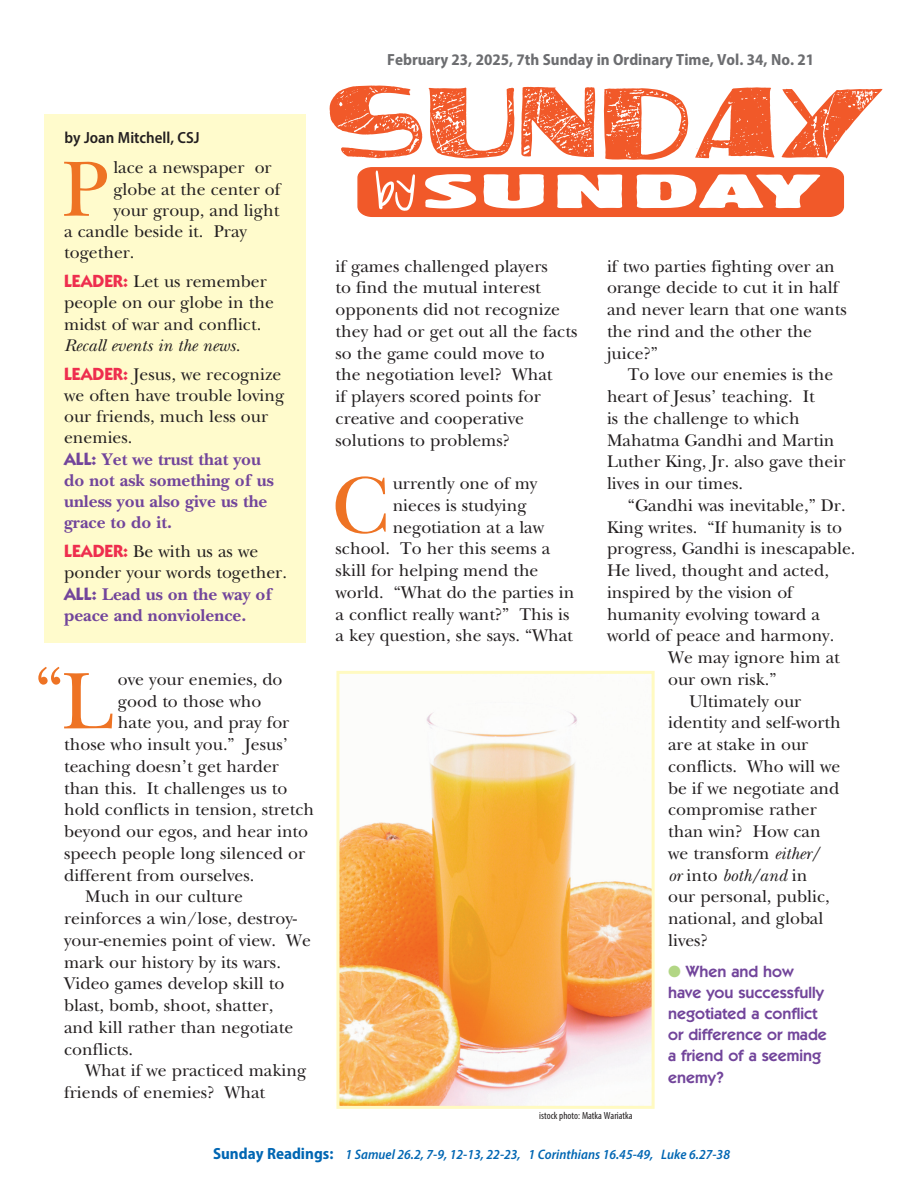
<style>
.page{position:relative;width:918px;height:1188px;background:#fff}
.page>*{position:absolute;margin:0;border:0;box-sizing:border-box;transform-origin:0 0}
.SBS_Text{font:83.55px "New Baskerville Std";color:#ee7324}
.SBS_Text-2{font:81.75px "New Baskerville Std";color:#ee7324}
.SBS_Text-3{font:74.1px "New Baskerville Std";color:#ee7324}
.SBS_Text-4{font:17.7px/21.8px "New Baskerville Std";color:#231f20}
.SBS_Text-5{font:700 17.7px/21.1px "New Baskerville Std";color:#72459b}
.SBS_Text-6{font:italic 17.7px "New Baskerville Std";color:#231f20}
.SBS_Text-7{font:600 16.2px/21.1px "ITC Kabel Std";color:#72459b}
.Sun_Date{font:700 semi-condensed 16.2px "Myriad Pro";color:#6c6d70}
.by_line{font:600 semi-condensed 16.2px "Myriad Pro";color:#231f20}
.Italic{font:italic 600 semi-condensed 13.8px "Myriad Pro";color:#0166b3}
.t1{font:condensed 10.35px "Myriad Pro";color:#231f20}
.s1{font-family:"ITC Kabel Std";font-weight:700;color:#ee2e4e}
.s2{font-family:"ITC Kabel Std"}
.s3{font-style:italic}
.s4{color:#b2d684}
.s5{font-weight:700;font-style:normal;font-size:16.2px}
</style>
<div class="page">
<div style="left:44px;top:114px;width:262px;height:529px;background:#fffbcc"></div>
<img style="left:340px;top:712px;width:311px;height:393px">
<div style="left:336px;top:671px;width:319px;height:438px;border:3px solid #fffac1"></div>
<svg style="left:330px;top:86px;width:552px;height:131px"></svg>
<p class="Sun_Date" style="left:387px;top:49px;width:428px">February 23, 2025, 7th Sunday in Ordinary Time, Vol. 34, No. 21</p>
<p class="by_line" style="left:64px;top:128px;width:137px">by Joan Mitchell, CSJ</p>
<p class="SBS_Text-2" style="left:62px;top:142px;width:49px">P</p>
<p class="SBS_Text-4" style="left:113px;top:157px;width:160px">lace a newspaper or</p>
<p class="SBS_Text-4" style="left:113px;top:178px;width:169px">globe at the center of</p>
<p class="SBS_Text-4" style="left:113px;top:199px;width:167px">your group, and light</p>
<p class="SBS_Text-4" style="left:64px;top:220px;width:184px">a candle beside it. Pray</p>
<p class="SBS_Text-4" style="left:64px;top:242px;width:72px">together.</p>
<p class="SBS_Text-4" style="left:64px;top:271px;width:211px;line-height:21.1px"><span class="s1">LEADER:</span> Let us remember people on our globe in the midst of war and conflict.</p>
<p class="SBS_Text-6" style="left:64px;top:335px;width:178px">Recall events in the news.</p>
<p class="SBS_Text-4" style="left:64px;top:364px;width:222px;line-height:21.1px"><span class="s1">LEADER:</span> Jesus, we recognize we often have trouble loving our friends, much less our enemies.</p>
<p class="SBS_Text-5" style="left:64px;top:448px;width:211px"><span class="s2">ALL:</span> Yet we trust that you do not ask something of us unless you also give us the grace to do it.</p>
<p class="SBS_Text-4" style="left:64px;top:541px;width:224px;line-height:21.1px"><span class="s1">LEADER:</span> Be with us as we ponder your words together.</p>
<p class="SBS_Text-5" style="left:64px;top:583px;width:210px"><span class="s2">ALL:</span> Lead us on the way of peace and nonviolence.</p>
<p class="SBS_Text-3" style="left:34px;top:650px;width:31px">“</p>
<p class="SBS_Text" style="left:62px;top:653px;width:53px">L</p>
<p class="SBS_Text-4" style="left:118px;top:668px;width:166px">ove your enemies, do</p>
<p class="SBS_Text-4" style="left:118px;top:690px;width:145px">good to those who</p>
<p class="SBS_Text-4" style="left:118px;top:712px;width:173px">hate you, and pray for</p>
<p class="SBS_Text-4" style="left:64px;top:734px;width:225px">those who insult you.” Jesus’</p>
<p class="SBS_Text-4" style="left:64px;top:755px;width:216px">teaching doesn’t get harder</p>
<p class="SBS_Text-4" style="left:64px;top:777px;width:225px">than this. It challenges us to</p>
<p class="SBS_Text-4" style="left:64px;top:799px;width:251px">hold conflicts in tension, stretch</p>
<p class="SBS_Text-4" style="left:64px;top:821px;width:246px">beyond our egos, and hear into</p>
<p class="SBS_Text-4" style="left:64px;top:842px;width:243px">speech people long silenced or</p>
<p class="SBS_Text-4" style="left:64px;top:864px;width:192px">different from ourselves.</p>
<p class="SBS_Text-4" style="left:64px;top:886px;width:248px;text-indent:21px">Much in our culture reinforces a win/lose, destroy&shy;your-enemies point of view. We mark our history by its wars.<br>Video games develop skill to blast, bomb, shoot, shatter,<br>and kill rather than negotiate conflicts.</p>
<p class="SBS_Text-4" style="left:64px;top:1060px;width:244px;text-indent:21px">What if we practiced making friends of enemies? What</p>
<p class="SBS_Text-4" style="left:336px;top:255px;width:243px">if games challenged players<br>to find the mutual interest opponents did not recognize they had or get out all the facts so the game could move to<br>the negotiation level? What<br>if players scored points for creative and cooperative solutions to problems?</p>
<p class="SBS_Text" style="left:332px;top:457px;width:58px">C</p>
<p class="SBS_Text-4" style="left:393px;top:473px;width:146px">urrently one of my</p>
<p class="SBS_Text-4" style="left:393px;top:494px;width:136px">nieces is studying</p>
<p class="SBS_Text-4" style="left:393px;top:516px;width:153px">negotiation at a law</p>
<p class="SBS_Text-4" style="left:336px;top:538px;width:216px">school. To her this seems a</p>
<p class="SBS_Text-4" style="left:336px;top:560px;width:204px">skill for helping mend the</p>
<p class="SBS_Text-4" style="left:336px;top:581px;width:240px">world. “What do the parties in</p>
<p class="SBS_Text-4" style="left:336px;top:603px;width:235px">a conflict really want?” This is</p>
<p class="SBS_Text-4" style="left:336px;top:625px;width:239px">a key question, she says. “What</p>
<p class="SBS_Text-4" style="left:607px;top:255px;width:241px">if two parties fighting over an orange decide to cut it in half and never learn that one wants the rind and the other the juice?”</p>
<p class="SBS_Text-4" style="left:607px;top:364px;width:240px;text-indent:21px">To love our enemies is the heart of Jesus’ teaching. It<br>is the challenge to which<br>Mahatma Gandhi and Martin<br>Luther King, Jr. also gave their lives in our times.</p>
<p class="SBS_Text-4" style="left:628px;top:494px;width:219px">“Gandhi was inevitable,” Dr.</p>
<p class="SBS_Text-4" style="left:607px;top:516px;width:236px">King writes. “If humanity is to</p>
<p class="SBS_Text-4" style="left:607px;top:538px;width:250px">progress, Gandhi is inescapable.</p>
<p class="SBS_Text-4" style="left:607px;top:560px;width:224px">He lived, thought and acted,</p>
<p class="SBS_Text-4" style="left:607px;top:581px;width:187px">inspired by the vision of</p>
<p class="SBS_Text-4" style="left:607px;top:603px;width:215px">humanity evolving toward a</p>
<p class="SBS_Text-4" style="left:607px;top:625px;width:229px">world of peace and harmony.</p>
<p class="SBS_Text-4" style="left:668px;top:647px;width:173px">We may ignore him at</p>
<p class="SBS_Text-4" style="left:668px;top:668px;width:110px">our own risk.”</p>
<p class="SBS_Text-4" style="left:668px;top:690px;width:174px;text-indent:21px">Ultimately our identity and self-worth are at stake in our conflicts. Who will we be if we negotiate and compromise rather than win? How can we transform <span class="s3">either/<br>or</span> into <span class="s3">both/and</span> in<br>our personal, public, national, and global lives?</p>
<p class="SBS_Text-7" style="left:668px;top:961px;width:160px"><span class="s4">●</span> When and how have you successfully negotiated a conflict or difference or made a friend of a seeming enemy?</p>
<p class="t1" style="left:539px;top:1110px;width:95px">istock photo: Matka Wariatka</p>
<p class="Italic" style="left:213px;top:1145px;width:518px"><span class="s5">Sunday Readings:</span> 1 Samuel 26.2, 7-9, 12-13, 22-23, 1 Corinthians 16.45-49, Luke 6.27-38</p>
</div>
